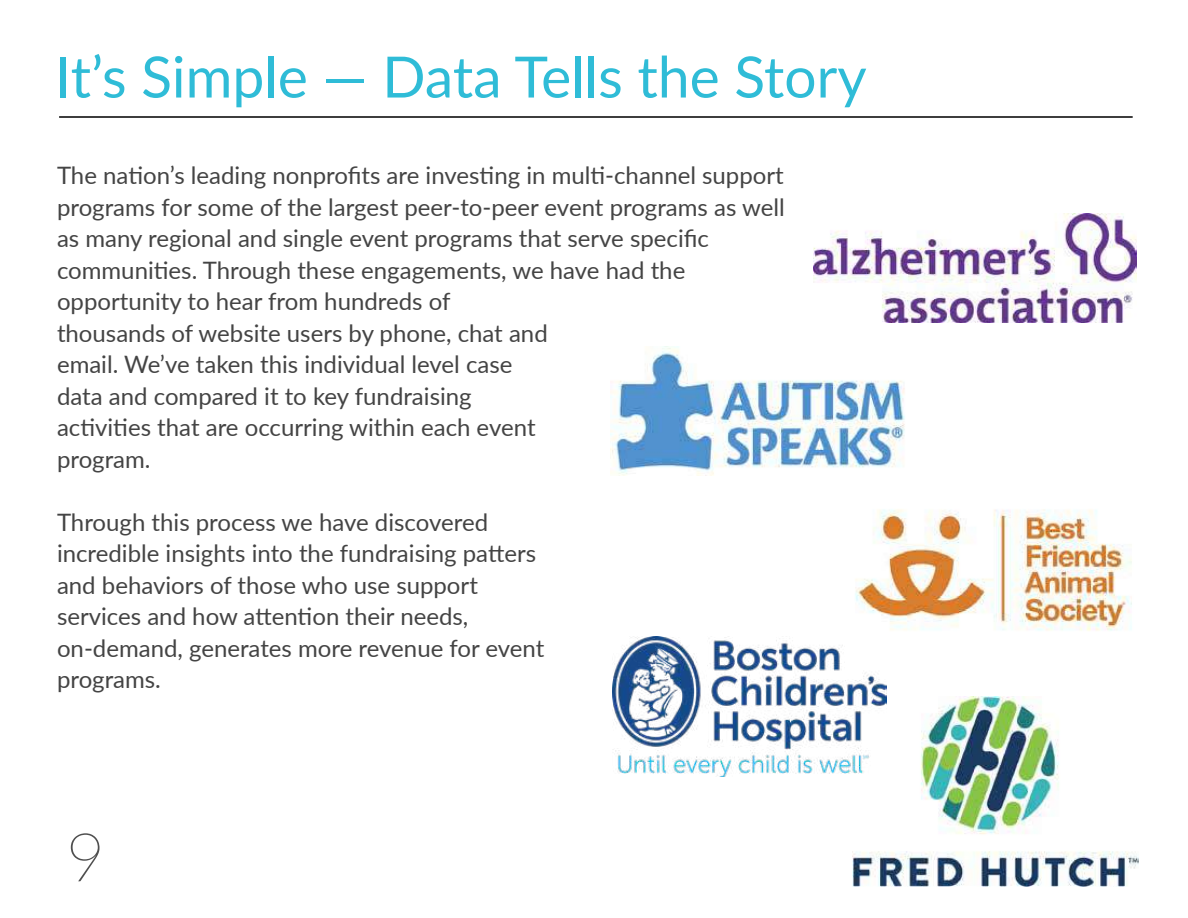
<style>
.page{position:relative;width:1188px;height:918px;background:#fff}
.page>*{position:absolute;margin:0;border:0;box-sizing:border-box;transform-origin:0 0}
.t1{font:100 67.5px "Lato";color:#4f4f4f}
.t2{font:57px "Lato";color:#2fbcd7}
.t3{font:24px/31.5px "Lato";color:#444}
</style>
<div class="page">
<img style="left:855px;top:509px;width:277px;height:122px">
<img style="left:852px;top:696px;width:287px;height:190px">
<img style="left:813px;top:213px;width:323px;height:109px">
<img style="left:610px;top:346px;width:295px;height:130px">
<img style="left:612px;top:636px;width:275px;height:141px">
<hr style="left:59px;top:116px;width:1074px;height:2px;background:#2d2d2d">
<h2 class="t2" style="left:56px;top:36px;width:813px">It’s Simple — Data Tells the Story</h2>
<p class="t3" style="left:57px;top:159px;width:729px">The nation’s leading nonprofits are investing in multi-channel support programs for some of the largest peer-to-peer event programs as well as many regional and single event programs that serve specific communities. Through these engagements, we have had the opportunity to hear from hundreds of<br>thousands of website users by phone, chat and<br>email. We’ve taken this individual level case<br>data and compared it to key fundraising<br>activities that are occurring within each event<br>program.</p>
<p class="t3" style="left:57px;top:505px;width:489px">Through this process we have discovered incredible insights into the fundraising patters and behaviors of those who use support services and how attention their needs, on-demand, generates more revenue for event programs.</p>
<h1 class="t1" style="left:66px;top:811px;width:41px">9</h1>
</div>
